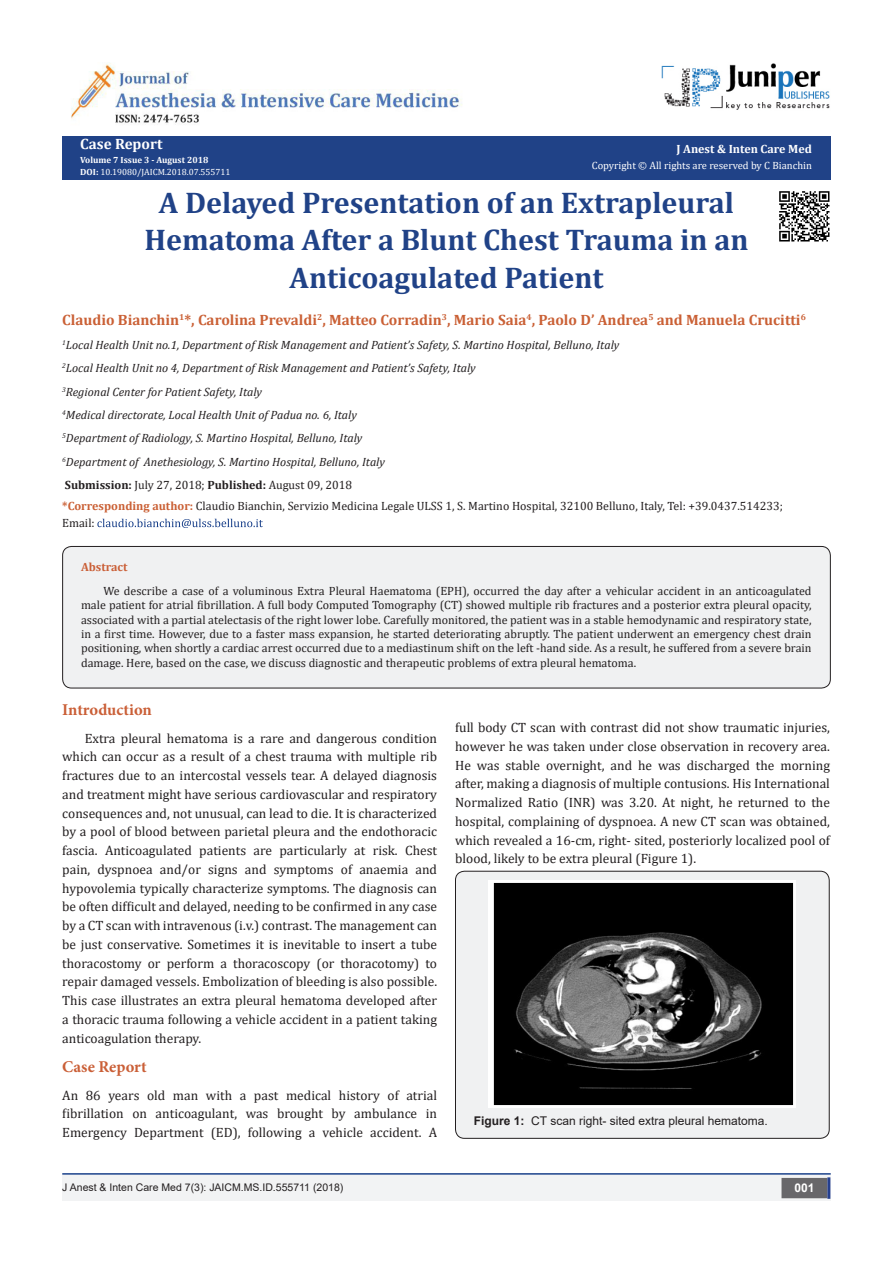
<style>
.page{position:relative;width:893px;height:1263px;background:#fff}
.page>*{position:absolute;margin:0;border:0;box-sizing:border-box;transform-origin:0 0}
.t1{font:700 30px/37.5px "Cambria";color:#204287;text-align:center}
.t2{font:700 16.5px "Minion Pro";color:#ca5f37}
.t3{font:700 15px "Cambria";color:#ca6035}
.t4{font:700 15px "Cambria";color:#fff}
.t5{font:13.5px/18.8px "Cambria";color:#231f20;text-align:justify}
.t6{font:12px/14.4px "Cambria";color:#231f20;text-align:justify}
.t7{font:italic 12px "Cambria";color:#231f20}
.t8{font:12px "Arial";color:#231f20}
.t9{font:700 12px "Cambria";color:#fff}
.t10{font:700 12px "Cambria";color:#ca5f37}
.t11{font:700 12px "Arial";color:#fff}
.t12{font:10.5px "Arial";color:#231f20}
.t13{font:10.5px "Cambria";color:#fff}
.t14{font:9px "Cambria";color:#fff}
.t15{font:700 9px "Cambria";color:#fff}
.s1{font-weight:700}
.s2{font-weight:700;color:#ca6035}
</style>
<div class="page">
<div style="left:62px;top:136px;width:769px;height:44px;background:#204287"></div>
<svg style="left:97px;top:519px;width:166px;height:9px"></svg>
<div style="left:62px;top:1175px;width:494px;height:25px;background:#f2f3f4"></div>
<div style="left:510px;top:1175px;width:321px;height:26px;background:#f2f3f4"></div>
<div style="left:782px;top:1179px;width:45px;height:18px;background:#68676a"></div>
<div style="left:781px;top:1178px;width:46px;height:20px;border:2px solid #68676a"></div>
<div style="left:827px;top:1177px;width:3px;height:22px;border:2px solid #253f8e"></div>
<img style="left:662px;top:63px;width:168px;height:47px">
<img style="left:71px;top:63px;width:391px;height:60px">
<hr style="left:62px;top:1173px;width:769px;height:2px;background:#183f89">
<div style="left:455px;top:871px;width:374px;height:267px;background:#f0f1f2;border-radius:9px"></div>
<div style="left:455px;top:871px;width:375px;height:268px;border:1px solid #231f20;border-radius:9px"></div>
<img style="left:489px;top:880px;width:307px;height:227px">
<div style="left:63px;top:546px;width:767px;height:142px;background:#f0f1f2;border-radius:9px"></div>
<div style="left:62px;top:546px;width:769px;height:142px;border:1px solid #231f20;border-radius:9px"></div>
<img style="left:779px;top:191px;width:51px;height:51px">
<p class="t4" style="left:80px;top:134px;width:84px">Case Report</p>
<p class="t15" style="left:80px;top:153px;width:130px">Volume 7 Issue 3 - August 2018</p>
<p class="t14" style="left:80px;top:167px;width:152px"><span class="s1">DOI:</span> 10.19080/JAICM.2018.07.555711</p>
<p class="t9" style="left:676px;top:141px;width:137px">J Anest &amp; Inten Care Med</p>
<p class="t13" style="left:592px;top:159px;width:222px">Copyright © All rights are reserved by C Bianchin</p>
<p class="t1" style="left:159px;top:183px;width:577px">A Delayed Presentation of an Extrapleural</p>
<p class="t1" style="left:144px;top:220px;width:606px">Hematoma After a Blunt Chest Trauma in an<br>Anticoagulated Patient</p>
<p class="t3" style="left:62px;top:310px;width:745px">Claudio Bianchin<sup>1</sup>*, Carolina Prevaldi<sup>2</sup>, Matteo Corradin<sup>3</sup>, Mario Saia<sup>4</sup>, Paolo D’ Andrea<sup>5</sup> and Manuela Crucitti<sup>6</sup></p>
<p class="t7" style="left:62px;top:336px;width:559px"><sup>1</sup>Local Health Unit no.1, Department of Risk Management and Patient’s Safety, S. Martino Hospital, Belluno, Italy</p>
<p class="t7" style="left:62px;top:360px;width:415px"><sup>2</sup>Local Health Unit no 4, Department of Risk Management and Patient’s Safety, Italy</p>
<p class="t7" style="left:62px;top:383px;width:201px"><sup>3</sup>Regional Center for Patient Safety, Italy</p>
<p class="t7" style="left:62px;top:406px;width:296px"><sup>4</sup>Medical directorate, Local Health Unit of Padua no. 6, Italy</p>
<p class="t7" style="left:62px;top:430px;width:302px"><sup>5</sup>Department of Radiology, S. Martino Hospital, Belluno, Italy</p>
<p class="t7" style="left:62px;top:453px;width:324px"><sup>6</sup>Department of Anethesiology, S. Martino Hospital, Belluno, Italy</p>
<p class="t6" style="left:65px;top:478px;width:289px"><span class="s1">Submission:</span> July 27, 2018; <span class="s1">Published:</span> August 09, 2018</p>
<p class="t6" style="left:62px;top:498px;width:722px"><span class="s2">*Corresponding author:</span> Claudio Bianchin, Servizio Medicina Legale ULSS 1, S. Martino Hospital, 32100 Belluno, Italy, Tel: +39.0437.514233;</p>
<p class="t6" style="left:62px;top:516px;width:34px">Email:</p>
<p class="t10" style="left:81px;top:559px;width:48px">Abstract</p>
<p class="t6" style="left:81px;top:583px;width:732px;text-indent:22px">We describe a case of a voluminous Extra Pleural Haematoma (EPH), occurred the day after a vehicular accident in an anticoagulated male patient for atrial fibrillation. A full body Computed Tomography (CT) showed multiple rib fractures and a posterior extra pleural opacity, associated with a partial atelectasis of the right lower lobe. Carefully monitored, the patient was in a stable hemodynamic and respiratory state, in a first time. However, due to a faster mass expansion, he started deteriorating abruptly. The patient underwent an emergency chest drain positioning, when shortly a cardiac arrest occurred due to a mediastinum shift on the left -hand side. As a result, he suffered from a severe brain damage. Here, based on the case, we discuss diagnostic and therapeutic problems of extra pleural hematoma.</p>
<p class="t2" style="left:62px;top:698px;width:91px">Introduction</p>
<p class="t5" style="left:62px;top:728px;width:376px;text-indent:22px">Extra pleural hematoma is a rare and dangerous condition which can occur as a result of a chest trauma with multiple rib fractures due to an intercostal vessels tear. A delayed diagnosis and treatment might have serious cardiovascular and respiratory consequences and, not unusual, can lead to die. It is characterized by a pool of blood between parietal pleura and the endothoracic fascia. Anticoagulated patients are particularly at risk. Chest pain, dyspnoea and/or signs and symptoms of anaemia and hypovolemia typically characterize symptoms. The diagnosis can be often difficult and delayed, needing to be confirmed in any case by a CT scan with intravenous (i.v.) contrast. The management can be just conservative. Sometimes it is inevitable to insert a tube thoracostomy or perform a thoracoscopy (or thoracotomy) to repair damaged vessels. Embolization of bleeding is also possible.<br>This case illustrates an extra pleural hematoma developed after a thoracic trauma following a vehicle accident in a patient taking anticoagulation therapy.</p>
<p class="t2" style="left:62px;top:1055px;width:86px">Case Report</p>
<p class="t5" style="left:62px;top:1085px;width:376px">An 86 years old man with a past medical history of atrial fibrillation on anticoagulant, was brought by ambulance in Emergency Department (ED), following a vehicle accident. A</p>
<p class="t5" style="left:455px;top:718px;width:376px">full body CT scan with contrast did not show traumatic injuries, however he was taken under close observation in recovery area.<br>He was stable overnight, and he was discharged the morning after, making a diagnosis of multiple contusions. His International Normalized Ratio (INR) was 3.20. At night, he returned to the hospital, complaining of dyspnoea. A new CT scan was obtained, which revealed a 16-cm, right- sited, posteriorly localized pool of blood, likely to be extra pleural (Figure 1).</p>
<p class="t8" style="left:474px;top:1112px;width:295px"><span class="s1">Figure 1:</span> CT scan right- sited extra pleural hematoma.</p>
<p class="t12" style="left:62px;top:1180px;width:283px">J Anest &amp; Inten Care Med 7(3): JAICM.MS.ID.555711 (2018)</p>
<p class="t11" style="left:794px;top:1180px;width:22px">001</p>
</div>
